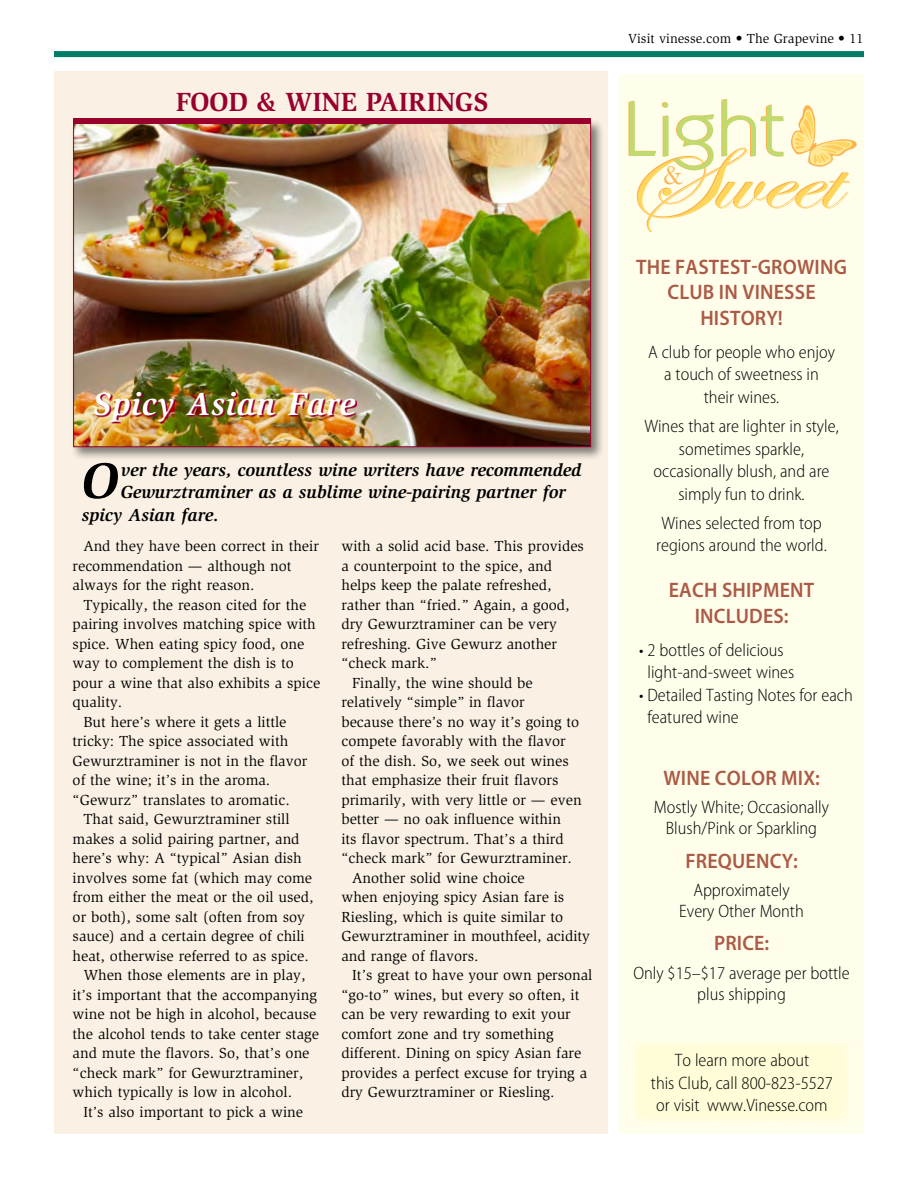
<style>
.page{position:relative;width:918px;height:1188px;background:#fff}
.page>*{position:absolute;margin:0;border:0;box-sizing:border-box;transform-origin:0 0}
.t1{font:italic 700 51.6px "Slimbach Std";color:#000}
.t2{font:italic 700 33px "Slimbach Std";letter-spacing:.02em;color:#fff}
.t3{font:27.75px "Baskerville";color:#fcb24e}
.t4{font:700 27px "Slimbach Std";color:#98002e}
.t5{font:600 21px/25.5px "Myriad Pro";letter-spacing:.01em;color:#ab5a45;text-align:center;scale:.95 1}
.t6{font:300 semi-condensed 18px/22.5px "Myriad Pro";color:#000;text-align:center}
.t7{font:italic 700 18px "Slimbach Std";color:#000}
.t8{font:15px/19.5px "Slimbach Std";color:#000}
.t9{font:13.5px "Slimbach Std";color:#000}
</style>
<div class="page">
<div style="left:54px;top:51px;width:810px;height:6px;background:#007d68"></div>
<div style="left:55px;top:72px;width:553px;height:1062px;background:#faf1e4"></div>
<div style="left:70px;top:118px;width:534px;height:343px;background:#000;opacity:.5"></div>
<img style="left:75px;top:124px;width:514px;height:321px">
<div style="left:73px;top:118px;width:518px;height:6px;background:#98002e"></div>
<img style="left:95px;top:394px;width:262px;height:30px">
<div style="left:620px;top:75px;width:244px;height:1059px;background:#fffeeb"></div>
<div style="left:634px;top:1042px;width:216px;height:80px;background:#fffdd8"></div>
<svg style="left:628px;top:99px;width:229px;height:133px"></svg>
<h3 class="t4" style="left:176px;top:86px;width:19px">FOOD</h3>
<h3 class="t4" style="left:257px;top:86px;width:47px">&amp; WINE</h3>
<h3 class="t4" style="left:366px;top:86px;width:16px">PAIRIN</h3>
<h3 class="t4" style="left:455px;top:86px;width:32px">GS</h3>
<h2 class="t2" style="left:93px;top:385px;width:264px">Spicy Asian Fare</h2>
<h1 class="t1" style="left:82px;top:451px;width:38px">O</h1>
<p class="t7" style="left:121px;top:459px;width:462px">ver the years, countless wine writers have recommended</p>
<p class="t7" style="left:121px;top:482px;width:447px">Gewurztraminer as a sublime wine-pairing partner for</p>
<p class="t7" style="left:82px;top:504px;width:139px">spicy Asian fare.</p>
<p class="t8" style="left:73px;top:537px;width:248px;text-indent:11px">And they have been correct in their recommendation — although not always for the right reason.</p>
<p class="t8" style="left:83px;top:595px;width:224px">Typically, the reason cited for the</p>
<p class="t8" style="left:73px;top:615px;width:245px">pairing involves matching spice with</p>
<p class="t8" style="left:73px;top:634px;width:233px">spice. When eating spicy food, one</p>
<p class="t8" style="left:73px;top:654px;width:223px">way to complement the dish is to</p>
<p class="t8" style="left:73px;top:673px;width:249px">pour a wine that also exhibits a spice</p>
<p class="t8" style="left:73px;top:693px;width:51px">quality.</p>
<p class="t8" style="left:83px;top:712px;width:205px">But here’s where it gets a little</p>
<p class="t8" style="left:73px;top:732px;width:217px">tricky: The spice associated with</p>
<p class="t8" style="left:73px;top:751px;width:236px">Gewurztraminer is not in the flavor</p>
<p class="t8" style="left:73px;top:771px;width:199px">of the wine; it’s in the aroma.</p>
<p class="t8" style="left:73px;top:790px;width:219px">“Gewurz” translates to aromatic.</p>
<p class="t8" style="left:83px;top:810px;width:208px">That said, Gewurztraminer still</p>
<p class="t8" style="left:73px;top:829px;width:229px">makes a solid pairing partner, and</p>
<p class="t8" style="left:73px;top:849px;width:231px">here’s why: A “typical” Asian dish</p>
<p class="t8" style="left:73px;top:868px;width:241px">involves some fat (which may come</p>
<p class="t8" style="left:73px;top:888px;width:242px">from either the meat or the oil used,</p>
<p class="t8" style="left:73px;top:907px;width:234px">or both), some salt (often from soy</p>
<p class="t8" style="left:73px;top:927px;width:234px">sauce) and a certain degree of chili</p>
<p class="t8" style="left:73px;top:946px;width:238px">heat, otherwise referred to as spice.</p>
<p class="t8" style="left:83px;top:966px;width:224px">When those elements are in play,</p>
<p class="t8" style="left:73px;top:985px;width:246px">it’s important that the accompanying</p>
<p class="t8" style="left:73px;top:1005px;width:245px">wine not be high in alcohol, because</p>
<p class="t8" style="left:73px;top:1024px;width:248px">the alcohol tends to take center stage</p>
<p class="t8" style="left:73px;top:1044px;width:238px">and mute the flavors. So, that’s one</p>
<p class="t8" style="left:73px;top:1063px;width:232px">“check mark” for Gewurztraminer,</p>
<p class="t8" style="left:73px;top:1083px;width:221px">which typically is low in alcohol.</p>
<p class="t8" style="left:83px;top:1102px;width:221px">It’s also important to pick a wine</p>
<p class="t8" style="left:341px;top:537px;width:244px">with a solid acid base. This provides</p>
<p class="t8" style="left:341px;top:556px;width:212px">a counterpoint to the spice, and</p>
<p class="t8" style="left:341px;top:576px;width:212px">helps keep the palate refreshed,</p>
<p class="t8" style="left:341px;top:595px;width:230px">rather than “fried.” Again, a good,</p>
<p class="t8" style="left:341px;top:615px;width:217px">dry Gewurztraminer can be very</p>
<p class="t8" style="left:341px;top:634px;width:217px">refreshing. Give Gewurz another</p>
<p class="t8" style="left:341px;top:654px;width:97px">“check mark.”</p>
<p class="t8" style="left:352px;top:673px;width:182px">Finally, the wine should be</p>
<p class="t8" style="left:341px;top:693px;width:185px">relatively “simple” in flavor</p>
<p class="t8" style="left:341px;top:712px;width:239px">because there’s no way it’s going to</p>
<p class="t8" style="left:341px;top:732px;width:226px">compete favorably with the flavor</p>
<p class="t8" style="left:341px;top:751px;width:229px">of the dish. So, we seek out wines</p>
<p class="t8" style="left:341px;top:771px;width:219px">that emphasize their fruit flavors</p>
<p class="t8" style="left:341px;top:790px;width:242px">primarily, with very little or — even</p>
<p class="t8" style="left:341px;top:810px;width:221px">better — no oak influence within</p>
<p class="t8" style="left:341px;top:829px;width:224px">its flavor spectrum. That’s a third</p>
<p class="t8" style="left:341px;top:849px;width:232px">“check mark” for Gewurztraminer.</p>
<p class="t8" style="left:352px;top:868px;width:174px">Another solid wine choice</p>
<p class="t8" style="left:341px;top:888px;width:224px">when enjoying spicy Asian fare is</p>
<p class="t8" style="left:341px;top:907px;width:223px">Riesling, which is quite similar to</p>
<p class="t8" style="left:341px;top:927px;width:250px">Gewurztraminer in mouthfeel, acidity</p>
<p class="t8" style="left:341px;top:946px;width:139px">and range of flavors.</p>
<p class="t8" style="left:352px;top:966px;width:242px">It’s great to have your own personal</p>
<p class="t8" style="left:341px;top:985px;width:240px">“go-to” wines, but every so often, it</p>
<p class="t8" style="left:341px;top:1005px;width:231px">can be very rewarding to exit your</p>
<p class="t8" style="left:341px;top:1024px;width:214px">comfort zone and try something</p>
<p class="t8" style="left:341px;top:1044px;width:241px">different. Dining on spicy Asian fare</p>
<p class="t8" style="left:341px;top:1063px;width:247px">provides a perfect excuse for trying a</p>
<p class="t8" style="left:341px;top:1083px;width:215px">dry Gewurztraminer or Riesling.</p>
<p class="t9" style="left:628px;top:31px;width:237px">Visit vinesse.com • The Grapevine • 11</p>
<h3 class="t3" style="left:663px;top:159px;width:21px">&amp;</h3>
<h3 class="t5" style="left:636px;top:254px;width:224px">THE FASTEST-GROWING<br>CLUB IN VINESSE<br>HISTORY!</h3>
<p class="t6" style="left:648px;top:341px;width:188px">A club for people who enjoy a touch of sweetness in their wines.</p>
<p class="t6" style="left:644px;top:415px;width:196px">Wines that are lighter in style, sometimes sparkle, occasionally blush, and are simply fun to drink.</p>
<p class="t6" style="left:656px;top:512px;width:172px;text-align:left">Wines selected from top regions around the world.</p>
<h3 class="t5" style="left:669px;top:578px;width:155px">EACH SHIPMENT<br>INCLUDES:</h3>
<p class="t6" style="left:639px;top:639px;width:157px">• 2 bottles of delicious light-and-sweet wines</p>
<p class="t6" style="left:648px;top:684px;width:207px;text-align:left;text-indent:-8px">• Detailed Tasting Notes for each featured wine</p>
<h3 class="t5" style="left:663px;top:765px;width:166px">WINE COLOR MIX:</h3>
<p class="t6" style="left:654px;top:797px;width:177px;line-height:21px">Mostly White; Occasionally<br>Blush/Pink or Sparkling</p>
<h3 class="t5" style="left:685px;top:848px;width:120px">FREQUENCY:</h3>
<p class="t6" style="left:679px;top:880px;width:126px;line-height:21px">Approximately<br>Every Other Month</p>
<h3 class="t5" style="left:714px;top:931px;width:60px">PRICE:</h3>
<p class="t6" style="left:633px;top:963px;width:218px;line-height:21px">Only $15–$17 average per bottle plus shipping</p>
<p class="t6" style="left:651px;top:1050px;width:184px">To learn more about<br>this Club, call 800-823-5527 or visit www.Vinesse.com</p>
</div>
